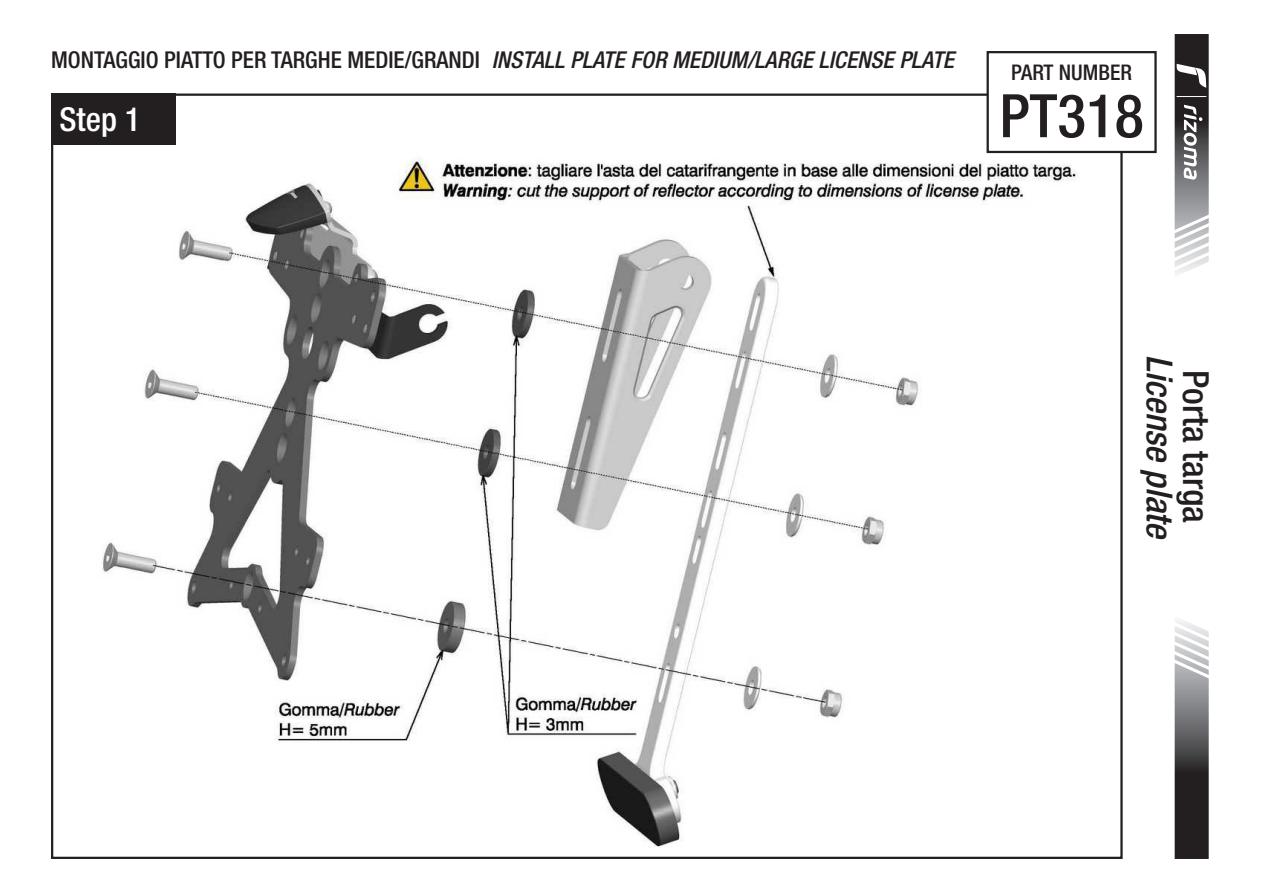
<style>
.page{position:relative;width:1263px;height:893px;background:#fff}
.page>*{position:absolute;margin:0;border:0;box-sizing:border-box;transform-origin:0 0}
.t1{font:500 condensed 60px "Helvetica Neue LT Std";color:#231f20}
.t2{font:italic 500 condensed 36px "Helvetica Neue LT Std";color:#231f20}
.t3{font:500 condensed 36px "Helvetica Neue LT Std";color:#231f20}
.t4{font:500 condensed 33px "Helvetica Neue LT Std";color:#fff}
.t5{font:italic 500 condensed 23.4px "Helvetica Neue LT Std";color:#231f20}
.t6{font:500 condensed 21.6px "Helvetica Neue LT Std";color:#231f20}
.s1{font-style:normal}
</style>
<div class="page">
<img style="left:102px;top:104px;width:1011px;height:743px">
<div style="left:51px;top:94px;width:124px;height:51px;background:#231f20"></div>
<svg style="left:1174px;top:620px;width:35px;height:239px;background:#706f70"></svg>
<svg style="left:1174px;top:34px;width:35px;height:240px"></svg>
<div style="left:988px;top:52px;width:167px;height:100px;background:#fff"></div>
<div style="left:986px;top:51px;width:171px;height:102px;border:2px solid #231f20"></div>
<p class="t5" style="left:51px;top:45px;width:904px"><span class="s1">MONTAGGIO PIATTO PER TARGHE MEDIE/GRANDI</span> INSTALL PLATE FOR MEDIUM/LARGE LICENSE PLATE</p>
<h3 class="t4" style="left:60px;top:99px;width:83px">Step 1</h3>
<p class="t6" style="left:1011px;top:59px;width:122px">PART NUMBER</p>
<h1 class="t1" style="left:999px;top:80px;width:146px">PT318</h1>
<h2 class="t2" style="left:1181px;top:355px;width:187px;rotate:90deg">License plate</h2>
<h2 class="t3" style="left:1217px;top:370px;width:155px;rotate:90deg">Porta targa</h2>
</div>
